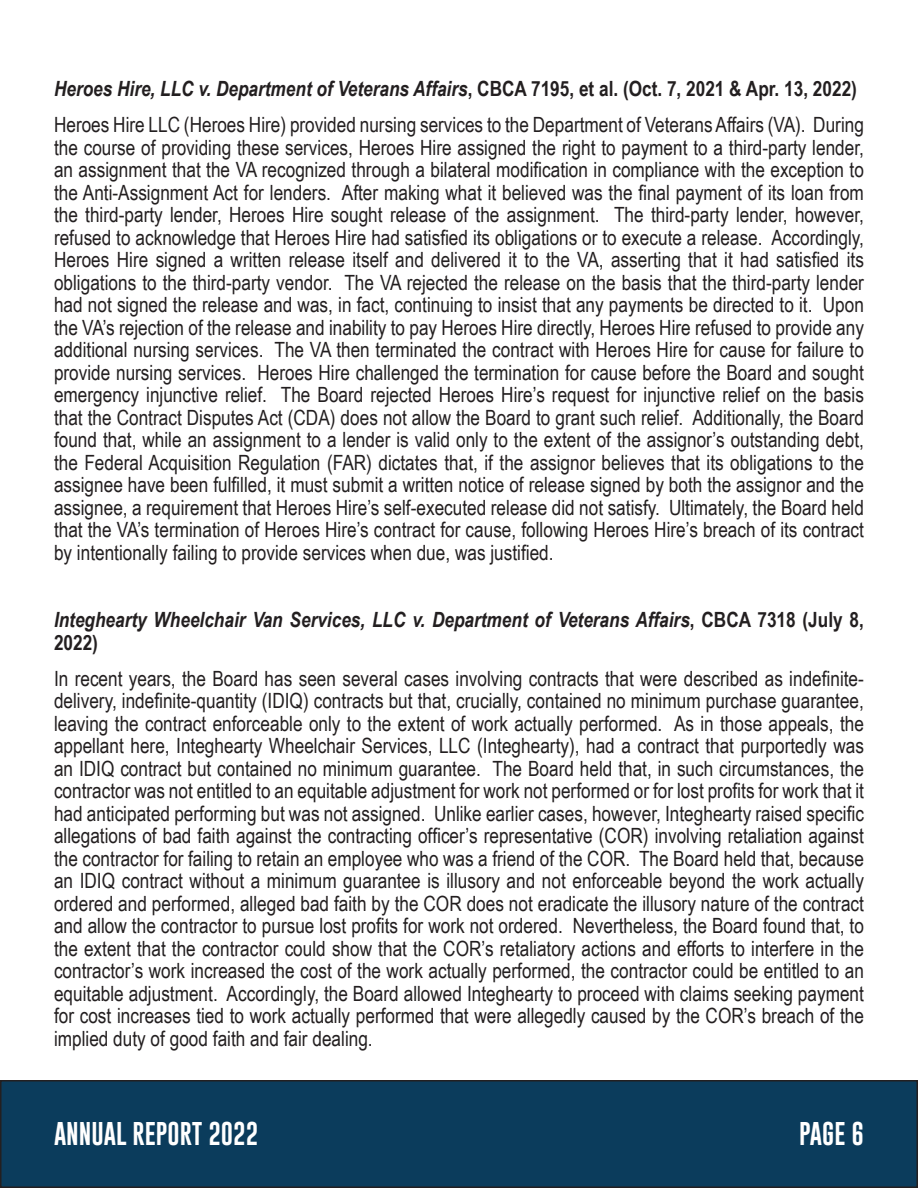
<style>
.page{position:relative;width:918px;height:1188px;background:#fff}
.page>*{position:absolute;margin:0;border:0;box-sizing:border-box;transform-origin:0 0}
.t1{font:24px "Gobold Uplow";color:#fff}
.t2{font:21px/22.5px "Arial Narrow";color:#231f20;text-align:justify}
.t3{font:italic 700 21px/22.5px "Arial Narrow";color:#231f20}
.s1{font-style:normal}
</style>
<div class="page">
<div style="left:1px;top:1081px;width:916px;height:106px;background:#0b3c5c"></div>
<div style="left:0;top:1080px;width:918px;height:108px;border:2px solid #231f20"></div>
<svg style="left:917px;top:1080px;width:1px;height:108px"></svg>
<p class="t3" style="left:54px;top:77px;width:804px">Heroes Hire, LLC v. Department of Veterans Affairs<span class="s1">, CBCA 7195, et al. (Oct. 7, 2021 &amp; Apr. 13, 2022)</span></p>
<p class="t2" style="left:54px;top:113px;width:811px">Heroes Hire LLC (Heroes Hire) provided nursing services to the Department of Veterans Affairs (VA). During the course of providing these services, Heroes Hire assigned the right to payment to a third-party lender, an assignment that the VA recognized through a bilateral modification in compliance with the exception to the Anti-Assignment Act for lenders. After making what it believed was the final payment of its loan from the third-party lender, Heroes Hire sought release of the assignment. The third-party lender, however, refused to acknowledge that Heroes Hire had satisfied its obligations or to execute a release. Accordingly, Heroes Hire signed a written release itself and delivered it to the VA, asserting that it had satisfied its obligations to the third-party vendor. The VA rejected the release on the basis that the third-party lender had not signed the release and was, in fact, continuing to insist that any payments be directed to it. Upon the VA’s rejection of the release and inability to pay Heroes Hire directly, Heroes Hire refused to provide any additional nursing services. The VA then terminated the contract with Heroes Hire for cause for failure to provide nursing services. Heroes Hire challenged the termination for cause before the Board and sought emergency injunctive relief. The Board rejected Heroes Hire’s request for injunctive relief on the basis that the Contract Disputes Act (CDA) does not allow the Board to grant such relief. Additionally, the Board found that, while an assignment to a lender is valid only to the extent of the assignor’s outstanding debt, the Federal Acquisition Regulation (FAR) dictates that, if the assignor believes that its obligations to the assignee have been fulfilled, it must submit a written notice of release signed by both the assignor and the assignee, a requirement that Heroes Hire’s self-executed release did not satisfy. Ultimately, the Board held that the VA’s termination of Heroes Hire’s contract for cause, following Heroes Hire’s breach of its contract by intentionally failing to provide services when due, was justified.</p>
<p class="t3" style="left:54px;top:608px;width:812px">Integhearty Wheelchair Van Services, LLC v. Department of Veterans Affairs<span class="s1">, CBCA 7318 (July 8,<br>2022)</span></p>
<p class="t2" style="left:54px;top:666px;width:811px">In recent years, the Board has seen several cases involving contracts that were described as indefinite&shy;delivery, indefinite-quantity (IDIQ) contracts but that, crucially, contained no minimum purchase guarantee, leaving the contract enforceable only to the extent of work actually performed. As in those appeals, the appellant here, Integhearty Wheelchair Services, LLC (Integhearty), had a contract that purportedly was an IDIQ contract but contained no minimum guarantee. The Board held that, in such circumstances, the contractor was not entitled to an equitable adjustment for work not performed or for lost profits for work that it had anticipated performing but was not assigned. Unlike earlier cases, however, Integhearty raised specific allegations of bad faith against the contracting officer’s representative (COR) involving retaliation against the contractor for failing to retain an employee who was a friend of the COR. The Board held that, because an IDIQ contract without a minimum guarantee is illusory and not enforceable beyond the work actually ordered and performed, alleged bad faith by the COR does not eradicate the illusory nature of the contract and allow the contractor to pursue lost profits for work not ordered. Nevertheless, the Board found that, to the extent that the contractor could show that the COR’s retaliatory actions and efforts to interfere in the contractor’s work increased the cost of the work actually performed, the contractor could be entitled to an equitable adjustment. Accordingly, the Board allowed Integhearty to proceed with claims seeking payment for cost increases tied to work actually performed that were allegedly caused by the COR’s breach of the implied duty of good faith and fair dealing.</p>
<p class="t1" style="left:54px;top:1114px;width:206px">ANNUAL REPORT 2022</p>
<p class="t1" style="left:799px;top:1114px;width:66px">PAGE 6</p>
</div>
